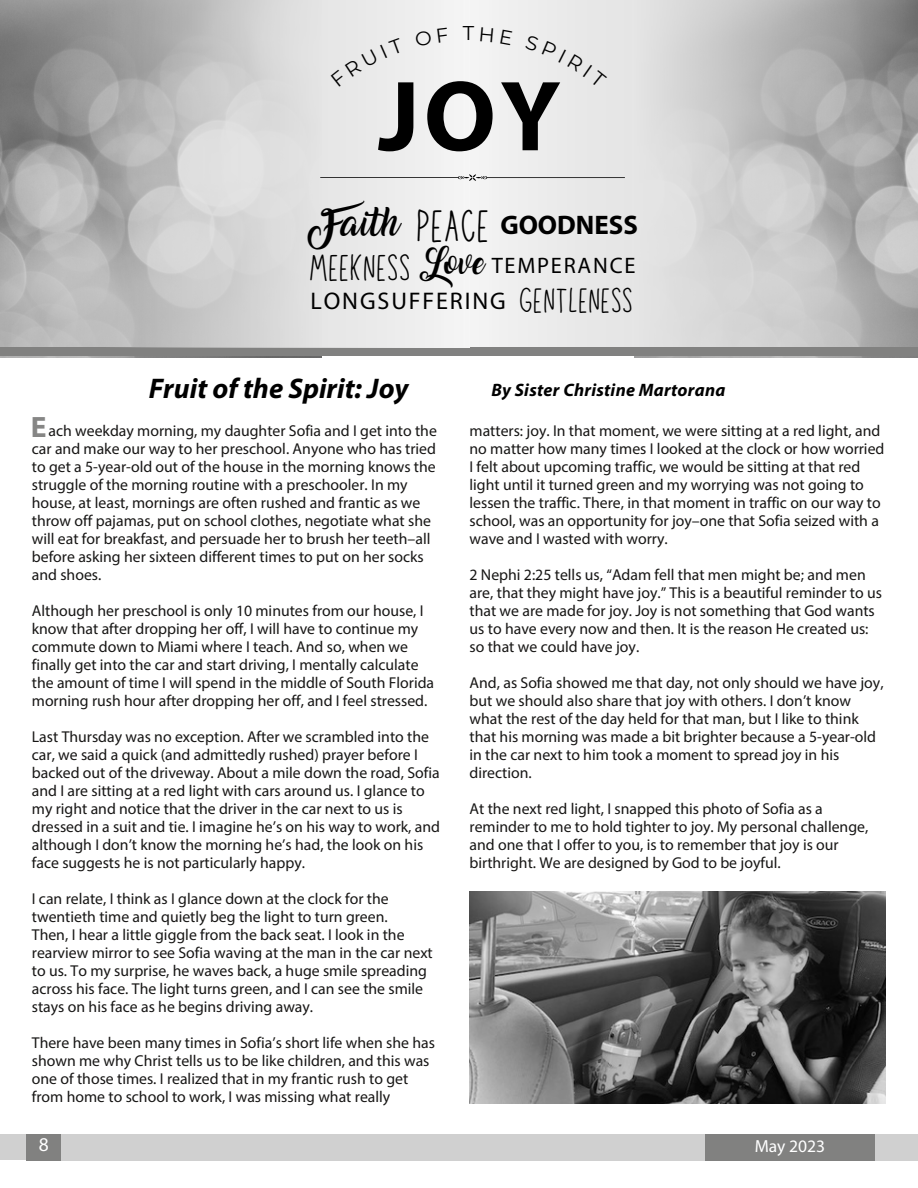
<style>
.page{position:relative;width:918px;height:1188px;background:#fff}
.page>*{position:absolute;margin:0;border:0;box-sizing:border-box;transform-origin:0 0}
.t1{font:700 100.65px "Myriad Pro";color:#000}
.t2{font:38.7px "Louisville";color:#000}
.t3{font:31.65px "Louisville";color:#000}
.t4{font:700 29.55px "Myriad Pro";color:#868685}
.t5{font:italic 700 28.5px "Myriad Pro";color:#000}
.t6{font:700 26.85px "Myriad Pro";color:#000}
.t7{font:25.8px "Amarillo";color:#000}
.t8{font:24.15px "Myriad Pro";letter-spacing:.08em;color:#000}
.t9{font:22.5px "Myriad Pro";letter-spacing:.08em;color:#000}
.t10{font:19.95px "Montserrat";color:#000}
.t11{font:19.5px "Myriad Pro";color:#fff}
.t12{font:italic 700 18px "Myriad Pro";letter-spacing:.015em;color:#000}
.t13{font:17.55px "Myriad Pro";color:#fff}
.t14{font:15.75px/18px "Myriad Pro";color:#171615}
.s1{font-family:"Amarillo";font-size:21px}
.s2{font-family:"Louisville";font-size:29.85px}
</style>
<div class="page">
<div style="left:0;top:1134px;width:918px;height:26px;background:#d0d0d0"></div>
<div style="left:27px;top:1134px;width:891px;height:27px;background:#d0d0d0"></div>
<div style="left:705px;top:1134px;width:169px;height:27px;background:#818180"></div>
<div style="left:27px;top:1134px;width:34px;height:27px;background:#818180"></div>
<svg style="left:0;top:0;width:103px;height:347px;background:#a2a2a2"></svg>
<div style="left:463px;top:0;width:367px;height:352px;background:#eaeaea"></div>
<svg style="left:647px;top:0;width:271px;height:347px"></svg>
<div style="left:0;top:347px;width:918px;height:9px;background:#818180"></div>
<img style="left:470px;top:891px;width:416px;height:213px">
<svg style="left:103px;top:0;width:367px;height:347px;background:#d7d7d7"></svg>
<svg style="left:320px;top:174px;width:305px;height:7px"></svg>
<div style="left:331px;top:38px;width:73px;height:49px;background:#eaeaea"></div>
<svg style="left:415px;top:27px;width:34px;height:20px"></svg>
<p class="t10" style="left:463px;top:21px;width:13px">T</p>
<h1 class="t1" style="left:378px;top:75px;width:184px">JOY</h1>
<h3 class="t7" style="left:309px;top:216px;width:92px">Faith</h3>
<h2 class="t2" style="left:416px;top:205px;width:75px">PEACE</h2>
<h3 class="t6" style="left:500px;top:214px;width:139px">GOODNESS</h3>
<h3 class="t3" style="left:309px;top:250px;width:103px">MEEKNESS</h3>
<h3 class="t9" style="left:420px;top:257px;width:217px"><span class="s1">Love</span> TEMPERANCE</h3>
<h3 class="t8" style="left:310px;top:291px;width:324px">LONGSUFFERING <span class="s2">GENTLENESS</span></h3>
<h3 class="t5" style="left:149px;top:376px;width:262px">Fruit of the Spirit: Joy</h3>
<p class="t12" style="left:491px;top:382px;width:236px">By Sister Christine Martorana</p>
<p class="t14" style="left:32px;top:423px;width:407px;text-indent:17px">ach weekday morning, my daughter Sofia and I get into the car and make our way to her preschool. Anyone who has tried to get a 5-year-old out of the house in the morning knows the struggle of the morning routine with a preschooler. In my house, at least, mornings are often rushed and frantic as we throw off pajamas, put on school clothes, negotiate what she will eat for breakfast, and persuade her to brush her teeth–all before asking her sixteen different times to put on her socks and shoes.</p>
<p class="t14" style="left:32px;top:603px;width:404px">Although her preschool is only 10 minutes from our house, I know that after dropping her off, I will have to continue my commute down to Miami where I teach. And so, when we finally get into the car and start driving, I mentally calculate the amount of time I will spend in the middle of South Florida morning rush hour after dropping her off, and I feel stressed.</p>
<p class="t14" style="left:32px;top:729px;width:410px">Last Thursday was no exception. After we scrambled into the car, we said a quick (and admittedly rushed) prayer before I backed out of the driveway. About a mile down the road, Sofia and I are sitting at a red light with cars around us. I glance to my right and notice that the driver in the car next to us is dressed in a suit and tie. I imagine he’s on his way to work, and although I don’t know the morning he’s had, the look on his face suggests he is not particularly happy.</p>
<p class="t14" style="left:32px;top:891px;width:402px">I can relate, I think as I glance down at the clock for the twentieth time and quietly beg the light to turn green.<br>Then, I hear a little giggle from the back seat. I look in the rearview mirror to see Sofia waving at the man in the car next to us. To my surprise, he waves back, a huge smile spreading across his face. The light turns green, and I can see the smile stays on his face as he begins driving away.</p>
<p class="t14" style="left:32px;top:1035px;width:405px">There have been many times in Sofia’s short life when she has shown me why Christ tells us to be like children, and this was one of those times. I realized that in my frantic rush to get from home to school to work, I was missing what really</p>
<h3 class="t4" style="left:31px;top:415px;width:17px">E</h3>
<p class="t14" style="left:470px;top:423px;width:416px">matters: joy. In that moment, we were sitting at a red light, and no matter how many times I looked at the clock or how worried I felt about upcoming traffic, we would be sitting at that red light until it turned green and my worrying was not going to lessen the traffic. There, in that moment in traffic on our way to school, was an opportunity for joy–one that Sofia seized with a wave and I wasted with worry.</p>
<p class="t14" style="left:470px;top:567px;width:414px">2 Nephi 2:25 tells us, “Adam fell that men might be; and men are, that they might have joy.” This is a beautiful reminder to us that we are made for joy. Joy is not something that God wants us to have every now and then. It is the reason He created us: so that we could have joy.</p>
<p class="t14" style="left:470px;top:675px;width:416px">And, as Sofia showed me that day, not only should we have joy, but we should also share that joy with others. I don’t know what the rest of the day held for that man, but I like to think that his morning was made a bit brighter because a 5-year-old in the car next to him took a moment to spread joy in his direction.</p>
<p class="t14" style="left:470px;top:801px;width:400px">At the next red light, I snapped this photo of Sofia as a reminder to me to hold tighter to joy. My personal challenge, and one that I offer to you, is to remember that joy is our birthright. We are designed by God to be joyful.</p>
<p class="t11" style="left:39px;top:1136px;width:12px">8</p>
<p class="t13" style="left:755px;top:1139px;width:72px">May 2023</p>
</div>
